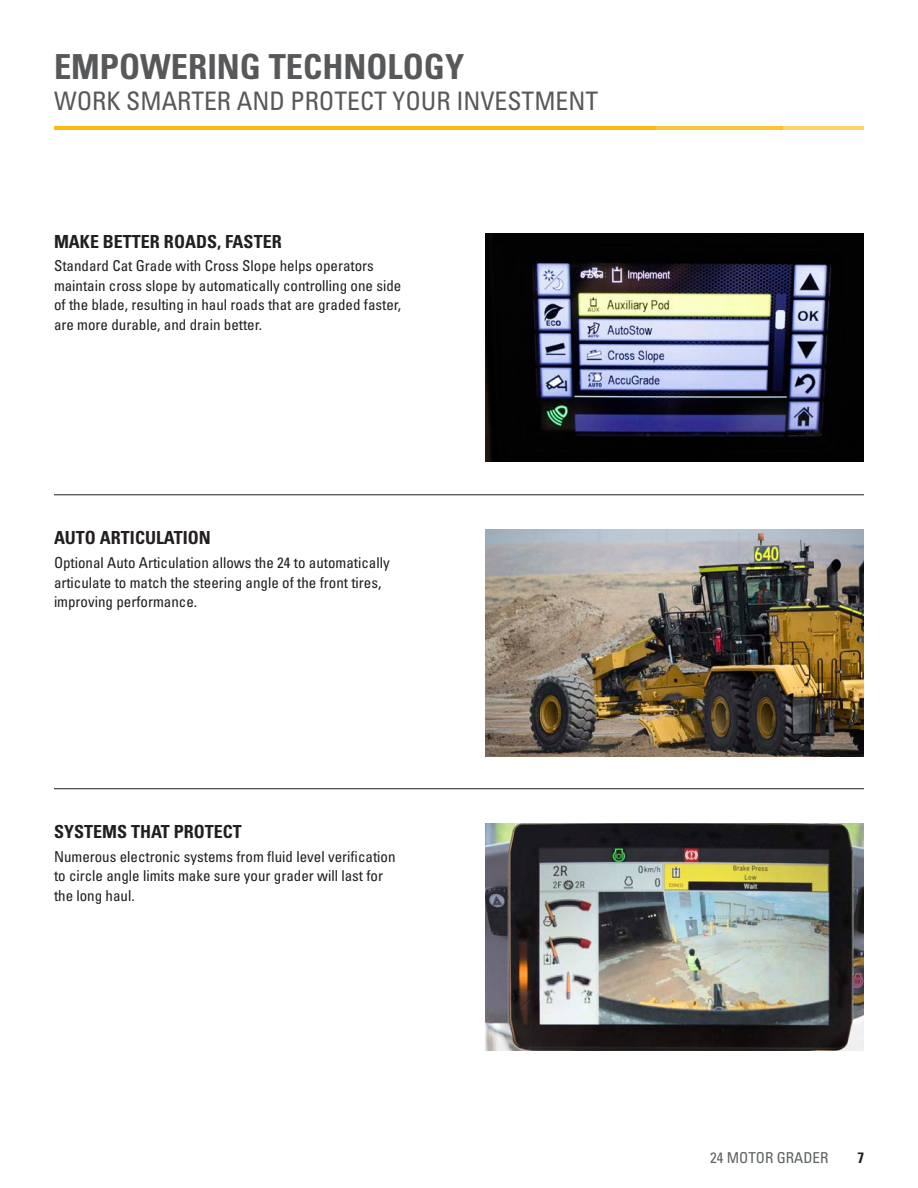
<style>
.page{position:relative;width:918px;height:1188px;background:#fff}
.page>*{position:absolute;margin:0;border:0;box-sizing:border-box;transform-origin:0 0}
.Headline_medium_gray{font:34.5px "Univers LTCYR 67 Bold Cond";color:#57585a}
.Headline_small_gray{font:condensed 25.5px "Univers LTCYR 57";color:#57585a}
.Headline_small_black{font:18px "Univers LTCYR 67 Bold Cond";color:#231f20}
.Body_copy{font:condensed 15px/19.5px "Univers LTCYR 57";color:#231f20}
.t1{font:condensed 15px "Univers LTCYR 57";color:#5d6163}
.t2{font:15px "Univers LTCYR 67 Bold Cond";color:#231f20}
</style>
<div class="page">
<img style="left:485px;top:234px;width:379px;height:228px">
<img style="left:485px;top:529px;width:379px;height:228px">
<hr style="left:54px;top:127px;width:601px;height:3px;background:#fcba13">
<hr style="left:654px;top:127px;width:128px;height:3px;background:#fcba13">
<hr style="left:782px;top:127px;width:82px;height:3px;background:#fcba13">
<hr style="left:54px;top:495px;width:810px;height:1px;background:#231f20">
<hr style="left:54px;top:788px;width:810px;height:1px;background:#231f20">
<img style="left:485px;top:823px;width:379px;height:228px">
<p class="Headline_medium_gray" style="left:54px;top:46px;width:412px">EMPOWERING TECHNOLOGY</p>
<p class="Headline_small_gray" style="left:54px;top:85px;width:546px">WORK SMARTER AND PROTECT YOUR INVESTMENT</p>
<p class="Headline_small_black" style="left:54px;top:231px;width:229px">MAKE BETTER ROADS, FASTER</p>
<p class="Body_copy" style="left:54px;top:256px;width:349px">Standard Cat Grade with Cross Slope helps operators maintain cross slope by automatically controlling one side of the blade, resulting in haul roads that are graded faster, are more durable, and drain better.</p>
<p class="Headline_small_black" style="left:54px;top:526px;width:158px">AUTO ARTICULATION</p>
<p class="Body_copy" style="left:54px;top:553px;width:337px">Optional Auto Articulation allows the 24 to automatically articulate to match the steering angle of the front tires, improving performance.</p>
<p class="Headline_small_black" style="left:54px;top:820px;width:189px">SYSTEMS THAT PROTECT</p>
<p class="Body_copy" style="left:54px;top:846px;width:343px">Numerous electronic systems from fluid level verification to circle angle limits make sure your grader will last for the long haul.</p>
<p class="t1" style="left:710px;top:1148px;width:120px">24 MOTOR GRADER</p>
<p class="t2" style="left:857px;top:1148px;width:8px">7</p>
</div>
